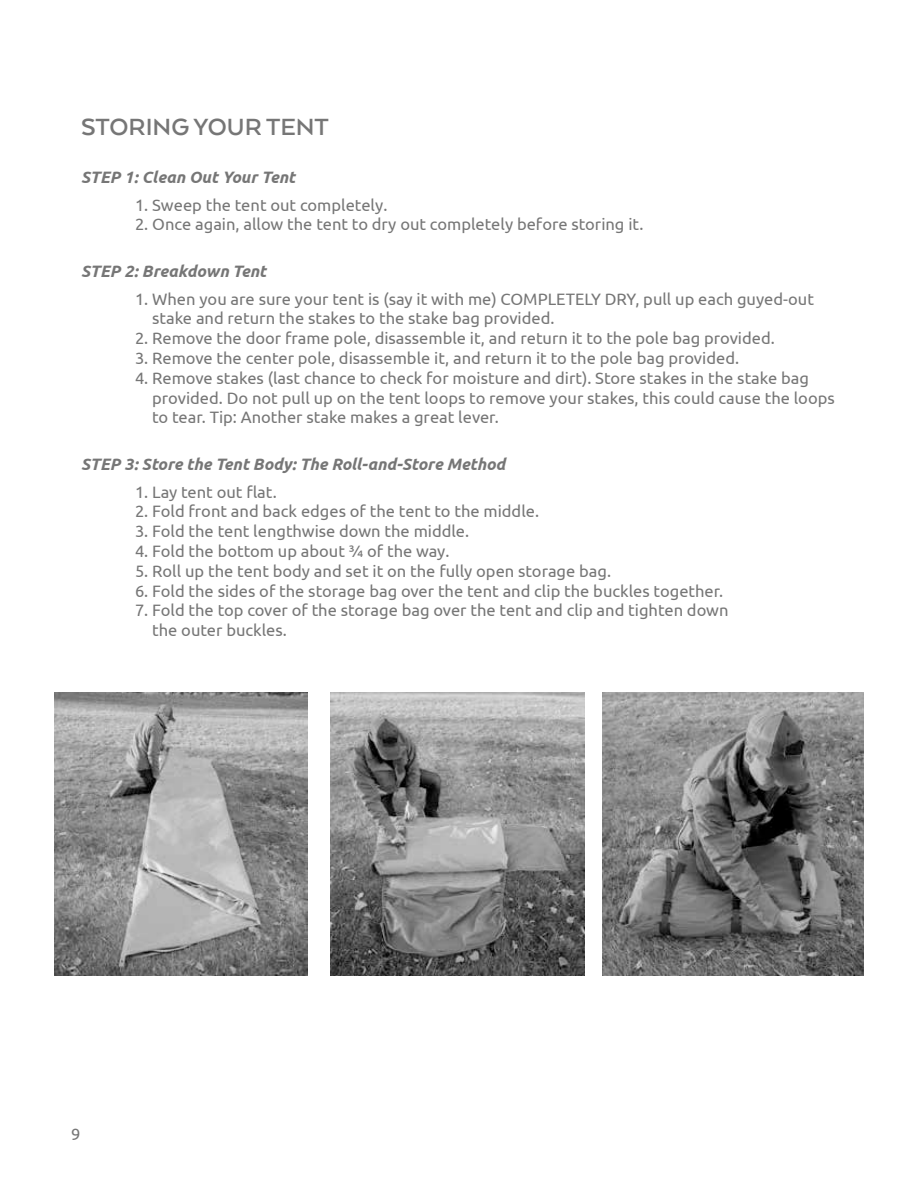
<style>
.page{position:relative;width:918px;height:1188px;background:#fff}
.page>*{position:absolute;margin:0;border:0;box-sizing:border-box;transform-origin:0 0}
.t1{font:700 27px "Arquitecta";color:#767676}
.t2{font:16.5px/19.8px "Ubuntu";color:#767676}
.t3{font:italic 700 16.5px "Ubuntu";color:#767676}
</style>
<div class="page">
<img style="left:330px;top:692px;width:254px;height:283px">
<img style="left:54px;top:692px;width:253px;height:283px">
<img style="left:603px;top:692px;width:261px;height:283px">
<h1 class="t1" style="left:81px;top:110px;width:249px">STORING YOUR TENT</h1>
<p class="t3" style="left:81px;top:168px;width:215px">STEP 1: Clean Out Your Tent</p>
<p class="t2" style="left:135px;top:194px;width:254px">1. Sweep the tent out completely.</p>
<p class="t2" style="left:135px;top:214px;width:510px">2. Once again, allow the tent to dry out completely before storing it.</p>
<p class="t3" style="left:81px;top:262px;width:187px">STEP 2: Breakdown Tent</p>
<p class="t2" style="left:152px;top:288px;width:663px;text-indent:-17px">1. When you are sure your tent is (say it with me) COMPLETELY DRY, pull up each guyed-out stake and return the stakes to the stake bag provided.</p>
<p class="t2" style="left:135px;top:328px;width:641px">2. Remove the door frame pole, disassemble it, and return it to the pole bag provided.</p>
<p class="t2" style="left:135px;top:348px;width:606px">3. Remove the center pole, disassemble it, and return it to the pole bag provided.</p>
<p class="t2" style="left:152px;top:367px;width:684px;text-indent:-17px">4. Remove stakes (last chance to check for moisture and dirt). Store stakes in the stake bag provided. Do not pull up on the tent loops to remove your stakes, this could cause the loops to tear. Tip: Another stake makes a great lever.</p>
<p class="t3" style="left:81px;top:454px;width:426px">STEP 3: Store the Tent Body: The Roll-and-Store Method</p>
<p class="t2" style="left:135px;top:481px;width:143px">1. Lay tent out flat.</p>
<p class="t2" style="left:135px;top:501px;width:406px">2. Fold front and back edges of the tent to the middle.</p>
<p class="t2" style="left:135px;top:521px;width:336px">3. Fold the tent lengthwise down the middle.</p>
<p class="t2" style="left:135px;top:541px;width:316px">4. Fold the bottom up about ¾ of the way.</p>
<p class="t2" style="left:135px;top:560px;width:478px">5. Roll up the tent body and set it on the fully open storage bag.</p>
<p class="t2" style="left:135px;top:580px;width:590px">6. Fold the sides of the storage bag over the tent and clip the buckles together.</p>
<p class="t2" style="left:152px;top:600px;width:578px;text-indent:-17px">7. Fold the top cover of the storage bag over the tent and clip and tighten down the outer buckles.</p>
<p class="t2" style="left:71px;top:1124px;width:11px">9</p>
</div>
